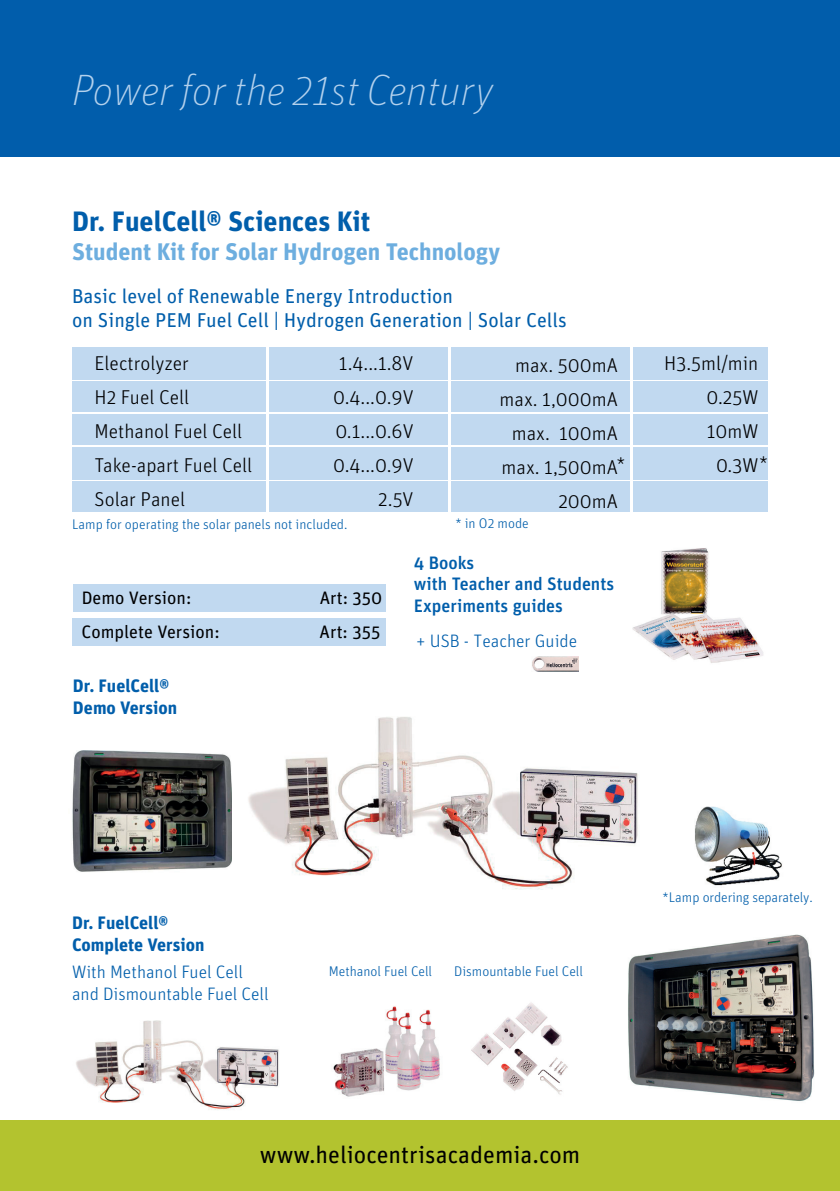
<style>
.page{position:relative;width:840px;height:1191px;background:#fff}
.page>*{position:absolute;margin:0;border:0;box-sizing:border-box;transform-origin:0 0}
.t1{font:italic 100 44px "Unit Pro";color:#b3d1ed}
.t2{font:700 28px "Unit Pro";color:#015eab}
.t3{font:700 24px "Unit Pro";color:#6daedf}
.t4{font:24px "Unit Pro";color:#000001}
.t5{font:300 20px/34px "Unit Pro";color:#000001;text-align:right}
.t6{font:20px/24px "Unit Pro";color:#015eab}
.t7{font:300 18px/21.6px "Unit Pro";color:#015eab}
.t8{font:700 18px/21.6px "Unit Pro";color:#015eab}
.t9{font:500 18px/21.6px "Unit Pro";color:#015eab}
.t10{font:18px "Unit Pro";color:#000001}
.t11{font:300 14px "Unit Pro";color:#015eab}
</style>
<div class="page">
<div style="left:0;top:0;width:839px;height:156px;background:#015dab"></div>
<div style="left:0;top:1120px;width:839px;height:71px;background:#b3c32f"></div>
<div style="left:72px;top:481px;width:695px;height:31px;background:#c1d9f0"></div>
<div style="left:72px;top:447px;width:695px;height:32px;background:#c1d9f0"></div>
<div style="left:72px;top:414px;width:695px;height:31px;background:#c1d9f0"></div>
<div style="left:72px;top:381px;width:695px;height:31px;background:#c1d9f0"></div>
<div style="left:72px;top:347px;width:695px;height:32px;background:#c1d9f0"></div>
<hr style="left:448px;top:343px;width:2px;height:177px;background:#fff">
<hr style="left:630px;top:341px;width:2px;height:179px;background:#fff">
<hr style="left:266px;top:341px;width:2px;height:172px;background:#fff">
<img style="left:248px;top:717px;width:391px;height:173px">
<img style="left:628px;top:934px;width:187px;height:167px">
<div style="left:72px;top:584px;width:313px;height:28px;background:#c1d9f0"></div>
<div style="left:72px;top:618px;width:313px;height:28px;background:#c1d9f0"></div>
<img style="left:695px;top:806px;width:87px;height:80px">
<img style="left:333px;top:1006px;width:107px;height:91px">
<img style="left:471px;top:1002px;width:97px;height:93px">
<img style="left:76px;top:1020px;width:203px;height:90px">
<img style="left:72px;top:750px;width:160px;height:122px">
<img style="left:532px;top:656px;width:46px;height:15px">
<img style="left:632px;top:548px;width:131px;height:115px">
<h1 class="t1" style="left:72px;top:62px;width:423px">Power for the 21st Century</h1>
<h2 class="t2" style="left:72px;top:201px;width:299px">Dr. FuelCell® Sciences Kit</h2>
<p class="t3" style="left:72px;top:234px;width:429px">Student Kit for Solar Hydrogen Technology</p>
<p class="t6" style="left:72px;top:283px;width:496px">Basic level of Renewable Energy Introduction<br>on Single PEM Fuel Cell | Hydrogen Generation | Solar Cells</p>
<p class="t5" style="left:94px;top:346px;width:159px;text-align:left">Electrolyzer<br>H2 Fuel Cell<br>Methanol Fuel Cell<br>Take-apart Fuel Cell<br>Solar Panel</p>
<p class="t5" style="left:333px;top:346px;width:82px">1.4...1.8V<br>0.4...0.9V<br>0.1...0.6V<br>0.4...0.9V<br>2.5V</p>
<p class="t5" style="left:499px;top:347px;width:120px">max. 500mA max. 1,000mA max. 100mA max. 1,500mA<br>200mA</p>
<p class="t5" style="left:664px;top:346px;width:95px">H3.5ml/min<br>0.25W<br>10mW<br>0.3W</p>
<p class="t5" style="left:758px;top:445px;width:10px">*</p>
<p class="t5" style="left:616px;top:447px;width:10px">*</p>
<p class="t11" style="left:72px;top:515px;width:277px">Lamp for operating the solar panels not included.</p>
<p class="t10" style="left:82px;top:585px;width:111px">Demo Version:</p>
<p class="t10" style="left:319px;top:585px;width:64px">Art: 350</p>
<p class="t10" style="left:81px;top:619px;width:140px">Complete Version:</p>
<p class="t10" style="left:319px;top:619px;width:62px">Art: 355</p>
<p class="t8" style="left:73px;top:674px;width:106px">Dr. FuelCell®<br>Demo Version</p>
<p class="t11" style="left:455px;top:514px;width:75px">* in O2 mode</p>
<p class="t9" style="left:413px;top:551px;width:202px">4 Books<br>with Teacher and Students<br>Experiments guides</p>
<p class="t7" style="left:416px;top:630px;width:162px">+ USB - Teacher Guide</p>
<p class="t8" style="left:72px;top:911px;width:134px">Dr. FuelCell®<br>Complete Version</p>
<p class="t7" style="left:72px;top:961px;width:198px">With Methanol Fuel Cell and Dismountable Fuel Cell</p>
<p class="t11" style="left:328px;top:962px;width:105px">Methanol Fuel Cell</p>
<p class="t11" style="left:454px;top:962px;width:130px">Dismountable Fuel Cell</p>
<p class="t4" style="left:260px;top:1138px;width:322px">www.heliocentrisacademia.com</p>
<p class="t11" style="left:662px;top:888px;width:152px">*Lamp ordering separately.</p>
</div>
